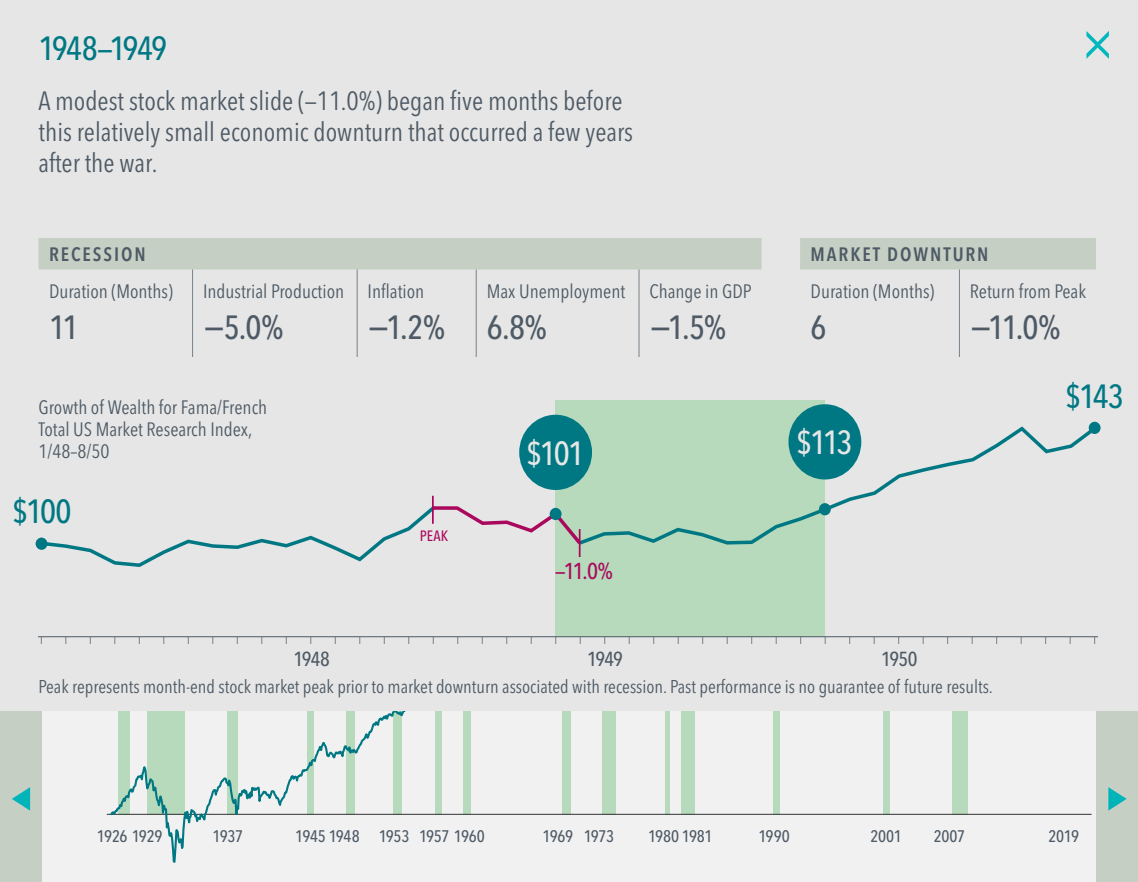
<style>
.page{position:relative;width:1138px;height:882px;background:#f1f1f2}
.page>*{position:absolute;margin:0;border:0;box-sizing:border-box;transform-origin:0 0}
.t1{font:500 condensed 33.25px "Avenir Next LT Pro";color:#4e5a65}
.t2{font:500 condensed 33.25px "Avenir Next LT Pro";letter-spacing:-.055em;color:#007883}
.t3{font:500 condensed 33.25px "Avenir Next LT Pro";letter-spacing:-.07em;color:#e6e6e6}
.t4{font:condensed 26.25px/30.6px "Avenir Next LT Pro";color:#4e5a65}
.t5{font:500 condensed 22.75px "Avenir Next LT Pro";color:#aa085c}
.t6{font:500 condensed 20.12px "Avenir Next LT Pro";letter-spacing:-.035em;color:#4e5a65}
.t7{font:condensed 19.25px/21.9px "Avenir Next LT Pro";color:#4e5a65}
.t8{font:600 condensed 19.25px "Avenir Next LT Pro";letter-spacing:.1em;color:#4e5a65}
.t9{font:condensed 18.38px "Avenir Next LT Pro";color:#4e5a65}
.t10{font:500 condensed 16.62px "Avenir Next LT Pro";letter-spacing:-.02em;color:#4e5a65}
.t11{font:500 condensed 14.88px "Avenir Next LT Pro";color:#aa085c}
.t12{font:500 condensed 13.12px "Avenir Next LT Pro";letter-spacing:.01em;color:#4e5a65}
</style>
<div class="page">
<hr style="left:107px;top:814px;width:984px;height:1px;background:#333">
<svg style="left:108px;top:710px;width:1005px;height:153px"></svg>
<div style="left:0;top:0;width:1138px;height:710px;background:#e6e6e6"></div>
<div style="left:1096px;top:711px;width:42px;height:171px;background:#c6cfc4"></div>
<svg style="left:1108px;top:787px;width:18px;height:24px"></svg>
<div style="left:0;top:711px;width:42px;height:171px;background:#c6cfc4"></div>
<svg style="left:12px;top:787px;width:18px;height:24px"></svg>
<div style="left:555px;top:401px;width:270px;height:236px;background:#b6dabb"></div>
<div style="left:38px;top:238px;width:1058px;height:32px;background:#c6cfc4"></div>
<hr style="left:192px;top:270px;width:1px;height:31px;background:#77828b">
<hr style="left:357px;top:270px;width:1px;height:31px;background:#77828b">
<hr style="left:476px;top:270px;width:1px;height:31px;background:#77828b">
<hr style="left:638px;top:270px;width:1px;height:31px;background:#77828b">
<hr style="left:192px;top:301px;width:1px;height:56px;background:#77828b">
<hr style="left:357px;top:301px;width:1px;height:56px;background:#77828b">
<hr style="left:476px;top:301px;width:1px;height:56px;background:#77828b">
<hr style="left:638px;top:301px;width:1px;height:56px;background:#77828b">
<hr style="left:959px;top:270px;width:1px;height:31px;background:#77828b">
<hr style="left:959px;top:301px;width:1px;height:56px;background:#77828b">
<div style="left:519px;top:415px;width:73px;height:75px;background:#007883;border-radius:50%"></div>
<div style="left:788px;top:404px;width:73px;height:76px;background:#007883;border-radius:50%"></div>
<div style="left:36px;top:538px;width:11px;height:12px;background:#007883;border-radius:50%"></div>
<svg style="left:575px;top:423px;width:525px;height:122px"></svg>
<hr style="left:38px;top:636px;width:1060px;height:1px;background:#4e5a65">
<hr style="left:432px;top:496px;width:2px;height:28px;background:#aa085c">
<svg style="left:37px;top:503px;width:547px;height:64px"></svg>
<div style="left:549px;top:508px;width:12px;height:12px;background:#007883;border-radius:50%"></div>
<svg style="left:1086px;top:31px;width:22px;height:28px"></svg>
<h1 class="t2" style="left:38px;top:28px;width:130px">1948—1949</h1>
<h2 class="t4" style="left:38px;top:86px;width:596px">A modest stock market slide (—11.0%) began five months before this relatively small economic downturn that occurred a few years after the war.</h2>
<p class="t8" style="left:49px;top:243px;width:98px">RECESSION</p>
<p class="t8" style="left:810px;top:243px;width:179px">MARKET DOWNTURN</p>
<p class="t7" style="left:49px;top:280px;width:125px">Duration (Months)</p>
<p class="t7" style="left:203px;top:280px;width:223px">Industrial Production Inflation</p>
<p class="t7" style="left:486px;top:280px;width:140px">Max Unemployment</p>
<p class="t7" style="left:649px;top:280px;width:104px">Change in GDP</p>
<p class="t7" style="left:810px;top:280px;width:125px">Duration (Months)</p>
<p class="t7" style="left:970px;top:280px;width:118px">Return from Peak</p>
<h1 class="t1" style="left:49px;top:307px;width:31px">11</h1>
<h1 class="t1" style="left:203px;top:307px;width:82px">−5.0%</h1>
<h1 class="t1" style="left:368px;top:307px;width:79px">−1.2%</h1>
<h1 class="t1" style="left:486px;top:307px;width:62px">6.8%</h1>
<h1 class="t1" style="left:649px;top:307px;width:78px">−1.5%</h1>
<h1 class="t1" style="left:810px;top:307px;width:18px">6</h1>
<h1 class="t1" style="left:970px;top:307px;width:92px">−11.0%</h1>
<p class="t12" style="left:14px;top:280px;width:88px">GROWTH OF $100</p>
<p class="t7" style="left:38px;top:396px;width:230px">Growth of Wealth for Fama/French<br>Total US Market Research Index,<br>1/48–8/50</p>
<p class="t10" style="left:43px;top:451px;width:60px">$100,000</p>
<h1 class="t2" style="left:12px;top:492px;width:61px">$100</h1>
<p class="t11" style="left:420px;top:527px;width:30px">PEAK</p>
<h1 class="t3" style="left:526px;top:433px;width:60px">$101</h1>
<h1 class="t3" style="left:796px;top:423px;width:58px">$113</h1>
<p class="t5" style="left:555px;top:557px;width:59px">—11.0%</p>
<p class="t6" style="left:293px;top:647px;width:38px">1948</p>
<p class="t6" style="left:587px;top:647px;width:37px">1949</p>
<p class="t6" style="left:881px;top:647px;width:38px">1950</p>
<p class="t9" style="left:38px;top:675px;width:956px">Peak represents month-end stock market peak prior to market downturn associated with recession. Past performance is no guarantee of future results.</p>
<p class="t10" style="left:59px;top:686px;width:44px">$1,000</p>
<h1 class="t2" style="left:1065px;top:376px;width:60px">$143</h1>
<p class="t10" style="left:97px;top:826px;width:67px">1926 1929</p>
<p class="t10" style="left:212px;top:826px;width:32px">1937</p>
<p class="t10" style="left:295px;top:826px;width:191px">1945 1948 1953 1957 1960</p>
<p class="t10" style="left:542px;top:826px;width:73px">1969 1973</p>
<p class="t10" style="left:758px;top:826px;width:33px">1990</p>
<p class="t10" style="left:870px;top:826px;width:33px">2001</p>
<p class="t10" style="left:933px;top:826px;width:33px">2007</p>
<p class="t10" style="left:1048px;top:826px;width:32px">2019</p>
<p class="t10" style="left:648px;top:826px;width:66px">1980 1981</p>
</div>
